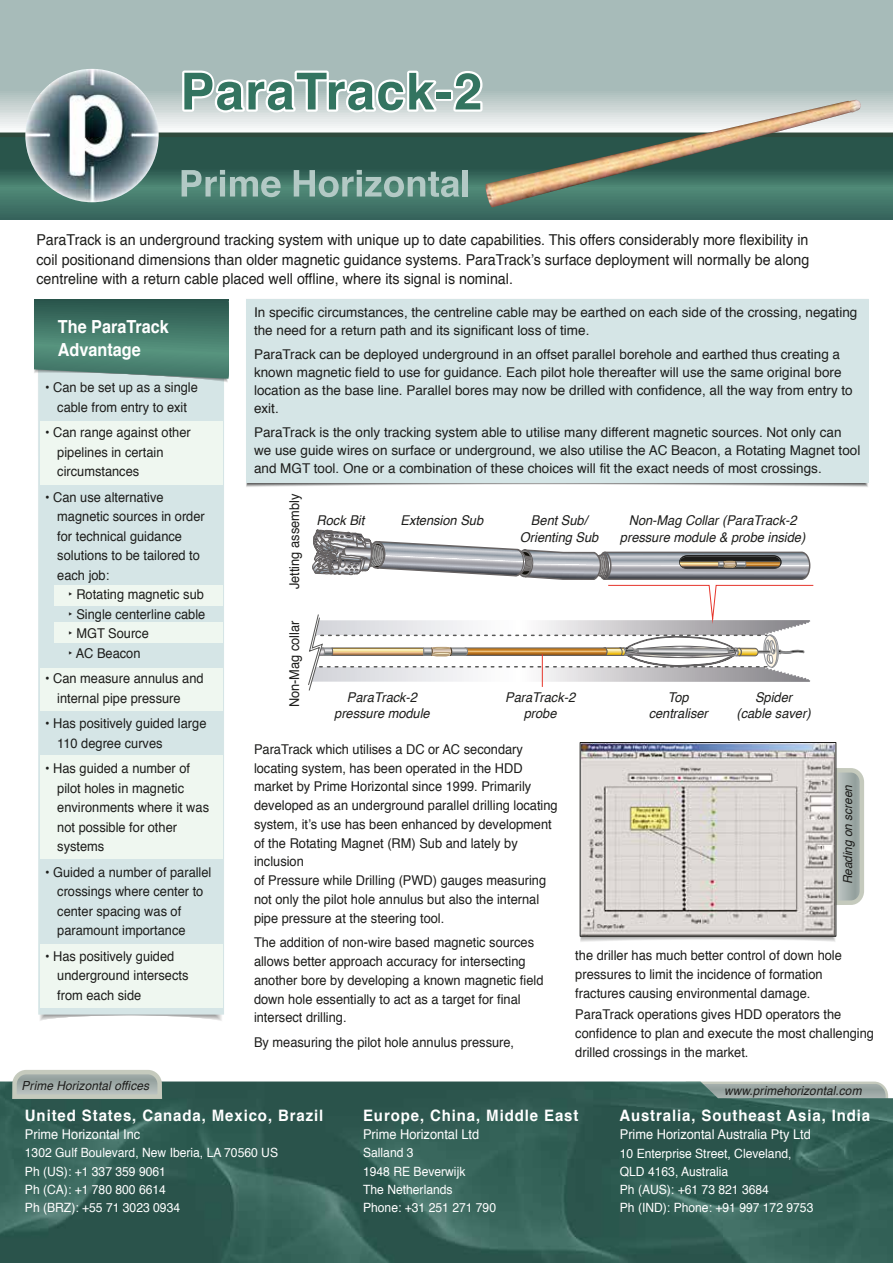
<style>
.page{position:relative;width:893px;height:1263px;background:#fff}
.page>*{position:absolute;margin:0;border:0;box-sizing:border-box;transform-origin:0 0}
.t1{font:700 51px "Helvetica";letter-spacing:.025em;color:#337460}
.t2{font:700 18px/22.5px "Helvetica";color:#fff;scale:.9 1}
.t3{font:700 15.75px "Helvetica";letter-spacing:.06em;color:#fff;scale:.95 1}
.t4{font:15px/19.5px "Helvetica";color:#1d1d1b;text-align:justify;scale:.95 1}
.t5{font:13.5px/19.5px "Helvetica";color:#1d1d1b;scale:.95 1}
.t6{font:13.5px/18px "Helvetica";color:#1d1d1b}
.t7{font:italic 13.5px/16.2px "Helvetica";color:#1d1d1b;text-align:center;scale:.95 1}
.t8{font:13.5px "Helvetica";color:#fff;scale:.95 1}
.t9{font:12.75px/18.3px "Helvetica";color:#fff;scale:.95 1}
.t10{font:italic 12.45px "Helvetica";letter-spacing:.01em;color:#1d1d1b;scale:.95 1}
</style>
<div class="page">
<div style="left:38px;top:383px;width:186px;height:632px;background:#d5e5e6"></div>
<svg style="left:34px;top:299px;width:195px;height:84px;background:#538476"></svg>
<hr style="left:34px;top:300px;width:194px;height:3px;background:#2a564d">
<hr style="left:34px;top:299px;width:194px;height:1px;background:#28534a">
<div style="left:40px;top:421px;width:183px;height:63px;background:#eff7f0"></div>
<div style="left:40px;top:944px;width:183px;height:63px;background:#eff7f0"></div>
<div style="left:40px;top:669px;width:183px;height:42px;background:#eff7f0"></div>
<div style="left:40px;top:755px;width:183px;height:103px;background:#eff7f0"></div>
<div style="left:54px;top:585px;width:169px;height:21px;background:#eff7f0"></div>
<div style="left:54px;top:622px;width:169px;height:21px;background:#eff7f0"></div>
<div style="left:246px;top:299px;width:623px;height:183px;background:#d5e5e6"></div>
<div style="left:0;top:0;width:893px;height:91px;background:#a7bbb9"></div>
<div style="left:0;top:169px;width:893px;height:51px;background:#35625b"></div>
<div style="left:0;top:168px;width:893px;height:49px;background:#38665e"></div>
<div style="left:0;top:168px;width:893px;height:46px;background:#3a6a60"></div>
<div style="left:0;top:168px;width:893px;height:43px;background:#3d6e63"></div>
<div style="left:0;top:167px;width:893px;height:38px;background:#427569"></div>
<div style="left:0;top:167px;width:893px;height:35px;background:#44796b"></div>
<svg style="left:0;top:167px;width:893px;height:32px"></svg>
<div style="left:0;top:137px;width:893px;height:32px;background:#29554b"></div>
<svg style="left:182px;top:170px;width:99px;height:27px"></svg>
<svg style="left:294px;top:170px;width:165px;height:27px"></svg>
<div style="left:463px;top:170px;width:5px;height:27px;background:#b3c9c5"></div>
<div style="left:0;top:132px;width:893px;height:5px;background:#304a3d"></div>
<svg style="left:180px;top:70px;width:265px;height:46px"></svg>
<div style="left:435px;top:90px;width:18px;height:11px;border:4px solid #fff"></div>
<svg style="left:451px;top:71px;width:35px;height:43px"></svg>
<img style="left:25px;top:69px;width:134px;height:133px;border-radius:67px">
<svg style="left:308px;top:529px;width:506px;height:162px"></svg>
<svg style="left:836px;top:766px;width:28px;height:141px;background:#afb7b2"></svg>
<img style="left:582px;top:744px;width:252px;height:190px">
<img style="left:486px;top:100px;width:376px;height:107px">
<img style="left:0;top:1081px;width:893px;height:182px">
<svg style="left:10px;top:1070px;width:154px;height:31px;background:#a6b2ab"></svg>
<h1 class="t1" style="left:180px;top:50px;width:303px">ParaTrack-2</h1>
<p class="t4" style="left:36px;top:230px;width:815px">ParaTrack is an underground tracking system with unique up to date capabilities. This offers considerably more flexibility in coil positionand dimensions than older magnetic guidance systems. ParaTrack’s surface deployment will normally be along centreline with a return cable placed well offline, where its signal is nominal.</p>
<h2 class="t2" style="left:58px;top:316px;width:125px">The ParaTrack<br>Advantage</h2>
<p class="t5" style="left:45px;top:378px;width:162px;text-align:center">• Can be set up as a single cable from entry to exit</p>
<p class="t5" style="left:57px;top:423px;width:142px;text-indent:-12px">• Can range against other pipelines in certain circumstances</p>
<p class="t5" style="left:57px;top:488px;width:157px;text-indent:-12px">• Can use alternative magnetic sources in order for technical guidance solutions to be tailored to each job:</p>
<p class="t5" style="left:68px;top:585px;width:146px">‣ Rotating magnetic sub ‣ Single centerline cable ‣ MGT Source<br>‣ AC Beacon</p>
<p class="t5" style="left:57px;top:669px;width:156px;text-indent:-12px">• Can measure annulus and internal pipe pressure</p>
<p class="t5" style="left:57px;top:714px;width:159px;text-indent:-12px">• Has positively guided large<br>110 degree curves</p>
<p class="t5" style="left:57px;top:759px;width:161px;text-indent:-12px">• Has guided a number of pilot holes in magnetic environments where it was not possible for other systems</p>
<p class="t5" style="left:57px;top:862px;width:164px;text-indent:-12px">• Guided a number of parallel crossings where center to center spacing was of paramount importance</p>
<p class="t5" style="left:57px;top:946px;width:140px;text-indent:-12px">• Has positively guided underground intersects from each side</p>
<p class="t10" style="left:22px;top:1076px;width:136px">Prime Horizontal offices</p>
<p class="t6" style="left:254px;top:303px;width:605px">In specific circumstances, the centreline cable may be earthed on each side of the crossing, negating the need for a return path and its significant loss of time.</p>
<p class="t6" style="left:254px;top:345px;width:600px">ParaTrack can be deployed underground in an offset parallel borehole and earthed thus creating a known magnetic field to use for guidance. Each pilot hole thereafter will use the same original bore location as the base line. Parallel bores may now be drilled with confidence, all the way from entry to exit.</p>
<p class="t6" style="left:254px;top:423px;width:608px">ParaTrack is the only tracking system able to utilise many different magnetic sources. Not only can we use guide wires on surface or underground, we also utilise the AC Beacon, a Rotating Magnet tool and MGT tool. One or a combination of these choices will fit the exact needs of most crossings.</p>
<p class="t5" style="left:285px;top:589px;width:102px;rotate:-90deg">Jetting assembly</p>
<p class="t5" style="left:285px;top:707px;width:93px;rotate:-90deg">Non-Mag collar</p>
<p class="t7" style="left:317px;top:513px;width:52px">Rock Bit</p>
<p class="t7" style="left:400px;top:513px;width:89px">Extension Sub</p>
<p class="t7" style="left:334px;top:689px;width:102px">ParaTrack-2 pressure module</p>
<p class="t7" style="left:520px;top:513px;width:84px">Bent Sub/<br>Orienting Sub</p>
<p class="t7" style="left:620px;top:513px;width:197px">Non-Mag Collar (ParaTrack-2 pressure module &amp; probe inside)</p>
<p class="t7" style="left:505px;top:689px;width:75px">ParaTrack-2 probe</p>
<p class="t7" style="left:649px;top:689px;width:64px">Top centraliser</p>
<p class="t7" style="left:736px;top:689px;width:80px">Spider (cable saver)</p>
<p class="t5" style="left:254px;top:740px;width:321px;line-height:18.8px">ParaTrack which utilises a DC or AC secondary locating system, has been operated in the HDD market by Prime Horizontal since 1999. Primarily developed as an underground parallel drilling locating system, it’s use has been enhanced by development of the Rotating Magnet (RM) Sub and lately by inclusion<br>of Pressure while Drilling (PWD) gauges measuring not only the pilot hole annulus but also the internal pipe pressure at the steering tool.</p>
<p class="t5" style="left:254px;top:934px;width:306px;line-height:18.8px">The addition of non-wire based magnetic sources allows better approach accuracy for intersecting another bore by developing a known magnetic field down hole essentially to act as a target for final intersect drilling.</p>
<p class="t5" style="left:254px;top:1033px;width:275px">By measuring the pilot hole annulus pressure,</p>
<p class="t10" style="left:838px;top:884px;width:106px;rotate:-90deg">Reading on screen</p>
<p class="t5" style="left:575px;top:946px;width:282px;line-height:18.8px">the driller has much better control of down hole pressures to limit the incidence of formation fractures causing environmental damage.</p>
<p class="t5" style="left:575px;top:1006px;width:316px;line-height:18.8px">ParaTrack operations gives HDD operators the confidence to plan and execute the most challenging drilled crossings in the market.</p>
<p class="t10" style="left:724px;top:1080px;width:146px">www.primehorizontal.com</p>
<p class="t3" style="left:25px;top:1102px;width:316px">United States, Canada, Mexico, Brazil</p>
<p class="t8" style="left:25px;top:1124px;width:123px">Prime Horizontal Inc</p>
<p class="t9" style="left:25px;top:1144px;width:268px">1302 Gulf Boulevard, New Iberia, LA 70560 US<br>Ph (US): +1 337 359 9061<br>Ph (CA): +1 780 800 6614<br>Ph (BRZ): +55 71 3023 0934</p>
<p class="t3" style="left:363px;top:1102px;width:228px">Europe, China, Middle East</p>
<p class="t8" style="left:363px;top:1124px;width:124px">Prime Horizontal Ltd</p>
<p class="t9" style="left:363px;top:1144px;width:142px">Salland 3<br>1948 RE Beverwijk<br>The Netherlands<br>Phone: +31 251 271 790</p>
<p class="t3" style="left:619px;top:1103px;width:266px">Australia, Southeast Asia, India</p>
<p class="t8" style="left:620px;top:1124px;width:203px">Prime Horizontal Australia Pty Ltd</p>
<p class="t9" style="left:620px;top:1144px;width:205px">10 Enterprise Street, Cleveland,<br>QLD 4163, Australia<br>Ph (AUS): +61 73 821 3684<br>Ph (IND): Phone: +91 997 172 9753</p>
</div>
